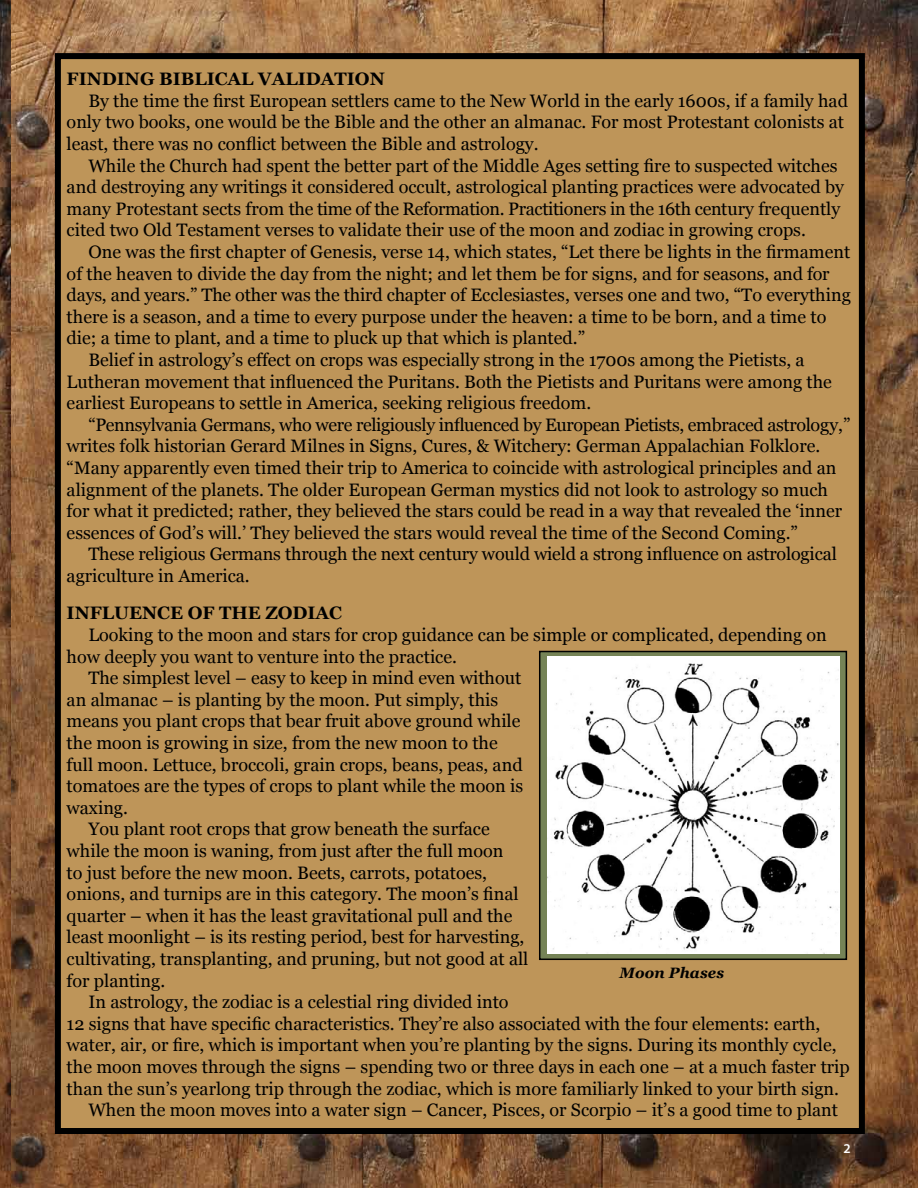
<style>
.page{position:relative;width:918px;height:1188px;background:#fff}
.page>*{position:absolute;margin:0;border:0;box-sizing:border-box;transform-origin:0 0}
.t1{font:18px/21.6px "Georgia";color:#000}
.t2{font:18px "Georgia";letter-spacing:-.02em;color:#000}
.t3{font:700 18px "Georgia";color:#000}
.t4{font:italic 700 15px "Georgia";letter-spacing:.01em;color:#000}
.t5{font:600 13.5px "Myriad Pro";color:#fff}
</style>
<div class="page">
<img style="left:11px;top:0;width:907px;height:1188px">
<div style="left:58px;top:56px;width:804px;height:1075px;background:#be9559"></div>
<div style="left:55px;top:53px;width:810px;height:1081px;border:6px solid #000"></div>
<img style="left:0;top:0;width:11px;height:1188px">
<div style="left:540px;top:652px;width:306px;height:307px;background:#758356"></div>
<div style="left:539px;top:651px;width:308px;height:309px;border:2px solid #000"></div>
<img style="left:548px;top:657px;width:292px;height:297px">
<p class="t3" style="left:67px;top:67px;width:320px">FINDING BIBLICAL VALIDATION</p>
<p class="t1" style="left:67px;top:90px;width:783px;text-indent:22px">By the time the first European settlers came to the New World in the early 1600s, if a family had only two books, one would be the Bible and the other an almanac. For most Protestant colonists at least, there was no conflict between the Bible and astrology.</p>
<p class="t1" style="left:67px;top:155px;width:779px;text-indent:22px">While the Church had spent the better part of the Middle Ages setting fire to suspected witches and destroying any writings it considered occult, astrological planting practices were advocated by many Protestant sects from the time of the Reformation. Practitioners in the 16th century frequently cited two Old Testament verses to validate their use of the moon and zodiac in growing crops.</p>
<p class="t1" style="left:88px;top:241px;width:763px">One was the first chapter of Genesis, verse 14, which states, “Let there be lights in the firmament</p>
<p class="t1" style="left:67px;top:263px;width:764px">of the heaven to divide the day from the night; and let them be for signs, and for seasons, and for</p>
<p class="t1" style="left:67px;top:285px;width:786px">days, and years.” The other was the third chapter of Ecclesiastes, verses one and two, “To everything</p>
<p class="t1" style="left:67px;top:306px;width:761px">there is a season, and a time to every purpose under the heaven: a time to be born, and a time to</p>
<p class="t1" style="left:67px;top:328px;width:520px">die; a time to plant, and a time to pluck up that which is planted.”</p>
<p class="t1" style="left:88px;top:349px;width:718px">Belief in astrology’s effect on crops was especially strong in the 1700s among the Pietists, a</p>
<p class="t1" style="left:67px;top:371px;width:767px">Lutheran movement that influenced the Puritans. Both the Pietists and Puritans were among the</p>
<p class="t1" style="left:67px;top:393px;width:526px">earliest Europeans to settle in America, seeking religious freedom.</p>
<p class="t2" style="left:88px;top:414px;width:764px">“Pennsylvania Germans, who were religiously influenced by European Pietists, embraced astrology,”</p>
<p class="t1" style="left:67px;top:436px;width:755px">writes folk historian Gerard Milnes in Signs, Cures, &amp; Witchery: German Appalachian Folklore.</p>
<p class="t1" style="left:67px;top:457px;width:771px">“Many apparently even timed their trip to America to coincide with astrological principles and an</p>
<p class="t1" style="left:67px;top:479px;width:763px">alignment of the planets. The older European German mystics did not look to astrology so much</p>
<p class="t1" style="left:67px;top:501px;width:777px">for what it predicted; rather, they believed the stars could be read in a way that revealed the ‘inner</p>
<p class="t1" style="left:67px;top:522px;width:733px">essences of God’s will.’ They believed the stars would reveal the time of the Second Coming.”</p>
<p class="t1" style="left:88px;top:544px;width:750px">These religious Germans through the next century would wield a strong influence on astrological</p>
<p class="t1" style="left:67px;top:565px;width:185px">agriculture in America.</p>
<p class="t3" style="left:67px;top:602px;width:277px">INFLUENCE OF THE ZODIAC</p>
<p class="t1" style="left:88px;top:624px;width:740px">Looking to the moon and stars for crop guidance can be simple or complicated, depending on</p>
<p class="t1" style="left:67px;top:646px;width:392px">how deeply you want to venture into the practice.</p>
<p class="t1" style="left:88px;top:668px;width:435px">The simplest level – easy to keep in mind even without</p>
<p class="t1" style="left:67px;top:689px;width:433px">an almanac – is planting by the moon. Put simply, this</p>
<p class="t1" style="left:67px;top:711px;width:455px">means you plant crops that bear fruit above ground while</p>
<p class="t1" style="left:67px;top:732px;width:433px">the moon is growing in size, from the new moon to the</p>
<p class="t1" style="left:67px;top:754px;width:458px">full moon. Lettuce, broccoli, grain crops, beans, peas, and</p>
<p class="t1" style="left:67px;top:776px;width:458px">tomatoes are the types of crops to plant while the moon is</p>
<p class="t1" style="left:67px;top:797px;width:63px">waxing.</p>
<p class="t1" style="left:88px;top:819px;width:403px">You plant root crops that grow beneath the surface</p>
<p class="t1" style="left:67px;top:840px;width:438px">while the moon is waning, from just after the full moon</p>
<p class="t1" style="left:67px;top:862px;width:422px">to just before the new moon. Beets, carrots, potatoes,</p>
<p class="t1" style="left:67px;top:884px;width:453px">onions, and turnips are in this category. The moon’s final</p>
<p class="t1" style="left:67px;top:905px;width:447px">quarter – when it has the least gravitational pull and the</p>
<p class="t1" style="left:67px;top:927px;width:459px">least moonlight – is its resting period, best for harvesting,</p>
<p class="t1" style="left:67px;top:948px;width:463px">cultivating, transplanting, and pruning, but not good at all</p>
<p class="t1" style="left:67px;top:970px;width:100px">for planting.</p>
<p class="t1" style="left:88px;top:992px;width:422px">In astrology, the zodiac is a celestial ring divided into</p>
<p class="t1" style="left:67px;top:1013px;width:755px">12 signs that have specific characteristics. They’re also associated with the four elements: earth,</p>
<p class="t1" style="left:67px;top:1035px;width:772px">water, air, or fire, which is important when you’re planting by the signs. During its monthly cycle,</p>
<p class="t1" style="left:67px;top:1056px;width:785px">the moon moves through the signs – spending two or three days in each one – at a much faster trip</p>
<p class="t1" style="left:67px;top:1078px;width:774px">than the sun’s yearlong trip through the zodiac, which is more familiarly linked to your birth sign.</p>
<p class="t1" style="left:88px;top:1100px;width:751px">When the moon moves into a water sign – Cancer, Pisces, or Scorpio – it’s a good time to plant</p>
<p class="t4" style="left:619px;top:963px;width:106px">Moon Phases</p>
<p class="t5" style="left:844px;top:1140px;width:9px">2</p>
</div>
